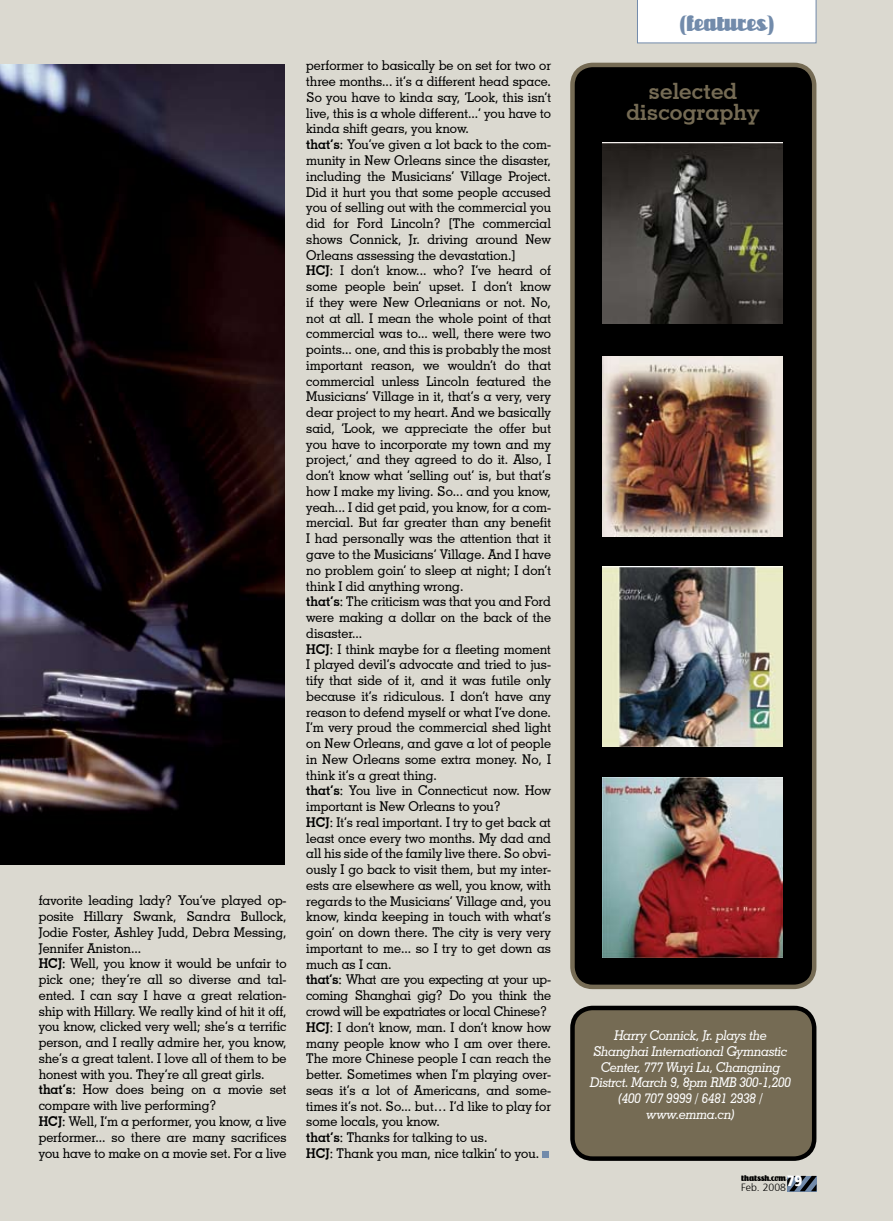
<style>
.page{position:relative;width:893px;height:1221px;background:#fff}
.page>*{position:absolute;margin:0;border:0;box-sizing:border-box;transform-origin:0 0}
.t1{font:700 22.5px/21px "Geometric Slab 703 BT";color:#756b54;text-align:center}
.t2{font:19.5px "Unicorn";color:#728bab}
.t3{font:15px "Frutiger 87 Cond Extra Blk";color:#fff}
.t4{font:500 13.5px/15.8px "Geometric Slab 703 BT";color:#000;scale:.95 1}
.t5{font:italic 500 13.5px/15.8px "Geometric Slab 703 BT";letter-spacing:-.02em;color:#fff;text-align:center;scale:.95 1}
.t6{font:300 10.5px "Frutiger 45";color:#000}
.t7{font:7.5px "Unicorn";letter-spacing:-.01em;color:#000}
.s1{font-weight:700}
</style>
<div class="page">
<div style="left:0;top:0;width:893px;height:1220px;background:#dbd9d0"></div>
<div style="left:637px;top:0;width:179px;height:43px;background:#fff"></div>
<svg style="left:787px;top:1175px;width:29px;height:16px"></svg>
<svg style="left:543px;top:1151px;width:6px;height:6px"></svg>
<img style="left:0;top:64px;width:284px;height:800px">
<div style="left:572px;top:65px;width:242px;height:921px;background:#000;border-radius:20px"></div>
<div style="left:570px;top:63px;width:246px;height:926px;border:4px solid #756b54;border-radius:20px"></div>
<img style="left:603px;top:143px;width:180px;height:180px">
<img style="left:603px;top:356px;width:180px;height:180px">
<img style="left:603px;top:777px;width:180px;height:180px">
<img style="left:603px;top:566px;width:180px;height:180px">
<div style="left:572px;top:1007px;width:242px;height:151px;background:#756b54;border-radius:20px"></div>
<div style="left:570px;top:1005px;width:246px;height:155px;border:4px solid #000;border-radius:20px"></div>
<p class="t4" style="left:39px;top:892px;width:262px">favorite leading lady? You’ve played op&shy;posite Hillary Swank, Sandra Bullock, Jodie Foster, Ashley Judd, Debra Messing, Jennifer Aniston...<br><span class="s1">HCJ</span>: Well, you know it would be unfair to pick one; they’re all so diverse and tal&shy;ented. I can say I have a great relation&shy;ship with Hillary. We really kind of hit it off, you know, clicked very well; she’s a terrific person, and I really admire her, you know, she’s a great talent. I love all of them to be honest with you. They’re all great girls. <span class="s1">that’s</span>: How does being on a movie set compare with live performing?<br><span class="s1">HCJ</span>: Well, I’m a performer, you know, a live performer... so there are many sacrifices you have to make on a movie set. For a live</p>
<p class="t4" style="left:306px;top:58px;width:259px">performer to basically be on set for two or three months... it’s a different head space.<br>So you have to kinda say, ‘Look, this isn’t live, this is a whole different...’ you have to kinda shift gears, you know.<br><span class="s1">that’s</span>: You’ve given a lot back to the com&shy;munity in New Orleans since the disaster, including the Musicians’ Village Project.<br>Did it hurt you that some people accused you of selling out with the commercial you did for Ford Lincoln? [The commercial shows Connick, Jr. driving around New Orleans assessing the devastation.]<br><span class="s1">HCJ</span>: I don’t know... who? I’ve heard of some people bein’ upset. I don’t know if they were New Orleanians or not. No, not at all. I mean the whole point of that commercial was to... well, there were two points... one, and this is probably the most important reason, we wouldn’t do that commercial unless Lincoln featured the Musicians’ Village in it, that’s a very, very dear project to my heart. And we basically said, ‘Look, we appreciate the offer but you have to incorporate my town and my project,’ and they agreed to do it. Also, I don’t know what ‘selling out’ is, but that’s how I make my living. So... and you know, yeah... I did get paid, you know, for a com&shy;mercial. But far greater than any benefit I had personally was the attention that it gave to the Musicians’ Village. And I have no problem goin’ to sleep at night; I don’t think I did anything wrong.<br><span class="s1">that’s</span>: The criticism was that you and Ford were making a dollar on the back of the disaster...<br><span class="s1">HCJ</span>: I think maybe for a fleeting moment I played devil’s advocate and tried to jus&shy;tify that side of it, and it was futile only because it’s ridiculous. I don’t have any reason to defend myself or what I’ve done.<br>I’m very proud the commercial shed light on New Orleans, and gave a lot of people in New Orleans some extra money. No, I think it’s a great thing.<br><span class="s1">that’s</span>: You live in Connecticut now. How important is New Orleans to you?<br><span class="s1">HCJ</span>: It’s real important. I try to get back at least once every two months. My dad and all his side of the family live there. So obvi&shy;ously I go back to visit them, but my inter&shy;ests are elsewhere as well, you know, with regards to the Musicians’ Village and, you know, kinda keeping in touch with what’s goin’ on down there. The city is very very important to me... so I try to get down as much as I can.<br><span class="s1">that’s</span>: What are you expecting at your up&shy;coming Shanghai gig? Do you think the crowd will be expatriates or local Chinese?<br><span class="s1">HCJ</span>: I don’t know, man. I don’t know how many people know who I am over there.<br>The more Chinese people I can reach the better. Sometimes when I’m playing over&shy;seas it’s a lot of Americans, and some&shy;times it’s not. So... but… I’d like to play for some locals, you know.<br><span class="s1">that’s</span>: Thanks for talking to us.<br><span class="s1">HCJ</span>: Thank you man, nice talkin’ to you.</p>
<h2 class="t2" style="left:680px;top:12px;width:95px">(features)</h2>
<h1 class="t1" style="left:626px;top:80px;width:135px">selected discography</h1>
<p class="t5" style="left:590px;top:1027px;width:213px">Harry Connick, Jr. plays the<br>Shanghai International Gymnastic<br>Center, 777 Wuyi Lu, Changning<br>Distrct. March 9, 8pm RMB 300-1,200 (400 707 9999 / 6481 2938 / www.emma.cn)</p>
<p class="t3" style="left:787px;top:1171px;width:17px">79</p>
<p class="t7" style="left:742px;top:1173px;width:46px">thatssh.com</p>
<p class="t6" style="left:741px;top:1181px;width:46px">Feb. 2008</p>
</div>
